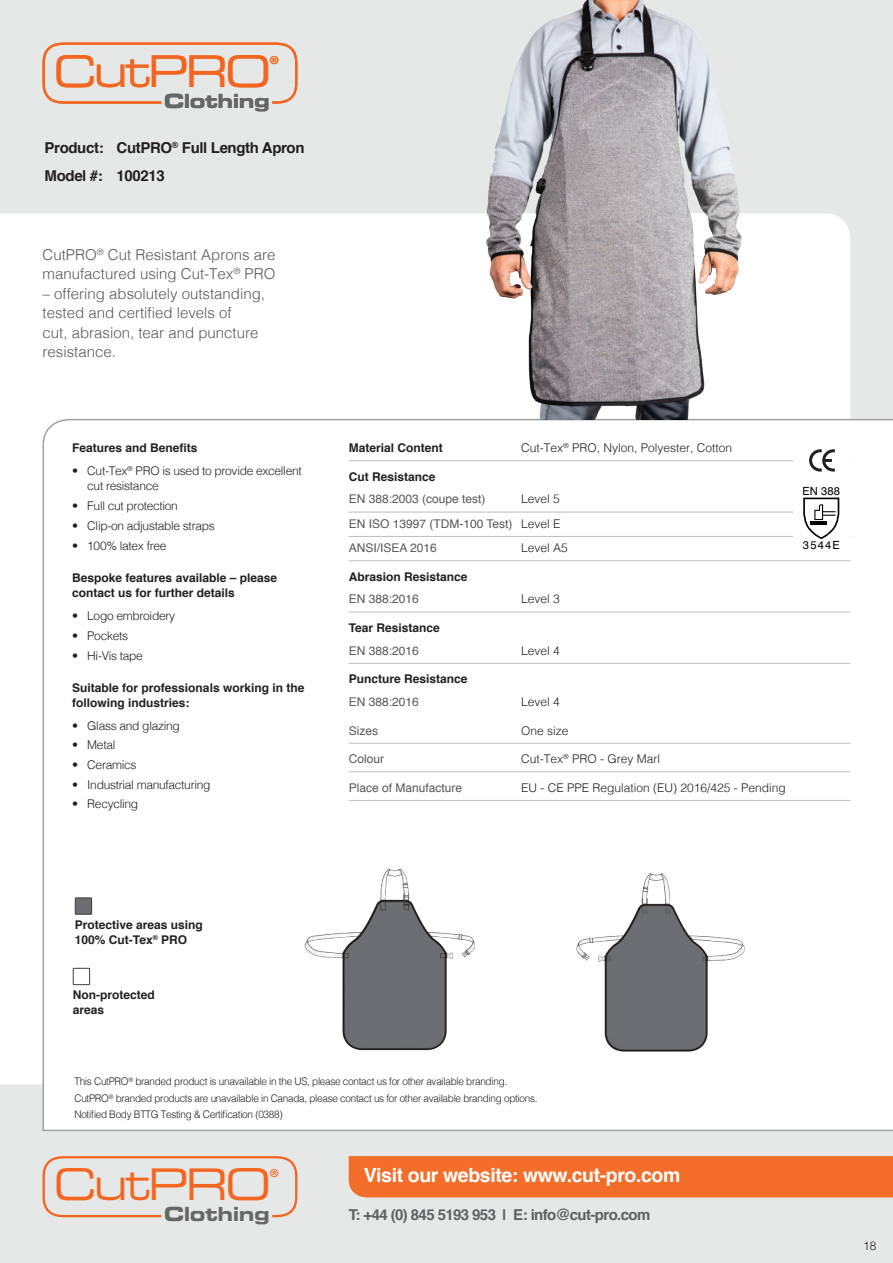
<style>
.page{position:relative;width:893px;height:1263px;background:#e6e8e8}
.page>*{position:absolute;margin:0;border:0;box-sizing:border-box;transform-origin:0 0}
.t1{font:expanded 43.5px "Square 721 BT";letter-spacing:-.06em;color:#f36621}
.t2{font:700 19.5px "Helvetica";letter-spacing:-.02em;color:#fff}
.t3{font:700 expanded 19.35px "Square 721 BT";letter-spacing:-.02em;color:#676767}
.t4{font:300 15px/19.5px "Helvetica";color:#57585a}
.t5{font:700 15px/27.8px "Helvetica";letter-spacing:-.025em;color:#231f20}
.t6{font:700 15px "Helvetica";letter-spacing:-.04em;color:#5d6161}
.t7{font:700 12px/15px "Helvetica";color:#231f20}
.t8{font:300 12px/15px "Helvetica";letter-spacing:-.025em;color:#231f20}
.t9{font:12px/24.3px "Helvetica";color:#57585a;text-align:justify}
.t10{font:300 12px "Helvetica";color:#231f20}
.t11{font:11.25px "Swiss 721 BT";letter-spacing:.095em;color:#000}
.t12{font:300 10.5px "Helvetica";letter-spacing:-.03em;color:#231f20;scale:.95 1}
.s1{font-weight:300;color:#231f20}
</style>
<div class="page">
<svg style="left:43px;top:1156px;width:254px;height:61px"></svg>
<div style="left:349px;top:1156px;width:544px;height:41px;background:#f36e2a"></div>
<div style="left:0;top:213px;width:850px;height:871px;background:#fff"></div>
<div style="left:42px;top:418px;width:851px;height:714px;background:#fff"></div>
<svg style="left:43px;top:43px;width:254px;height:61px"></svg>
<hr style="left:349px;top:461px;width:501px;height:1px;background:#c0bfbf">
<hr style="left:349px;top:512px;width:501px;height:1px;background:#c0bfbf">
<hr style="left:349px;top:536px;width:501px;height:1px;background:#c0bfbf">
<hr style="left:349px;top:560px;width:501px;height:1px;background:#c0bfbf">
<hr style="left:349px;top:612px;width:501px;height:1px;background:#c0bfbf">
<hr style="left:349px;top:663px;width:501px;height:1px;background:#c0bfbf">
<hr style="left:349px;top:743px;width:501px;height:1px;background:#c0bfbf">
<hr style="left:349px;top:771px;width:501px;height:1px;background:#c0bfbf">
<hr style="left:349px;top:800px;width:501px;height:1px;background:#c0bfbf">
<div style="left:793px;top:443px;width:57px;height:117px;background:#fff"></div>
<svg style="left:803px;top:498px;width:36px;height:41px"></svg>
<svg style="left:809px;top:449px;width:26px;height:23px"></svg>
<img style="left:304px;top:866px;width:173px;height:186px">
<img style="left:575px;top:871px;width:171px;height:183px">
<img style="left:389px;top:0;width:433px;height:420px">
<div style="left:75px;top:898px;width:17px;height:16px;background:#6c6d70"></div>
<div style="left:75px;top:897px;width:17px;height:18px;border:1px solid #3e3e3f"></div>
<div style="left:73px;top:968px;width:17px;height:17px;background:#fff"></div>
<div style="left:73px;top:968px;width:17px;height:17px;border:1px solid #3e3e3f"></div>
<h1 class="t1" style="left:53px;top:45px;width:228px">CutPRO<sup>®</sup></h1>
<h3 class="t3" style="left:164px;top:89px;width:108px">Clothing</h3>
<p class="t5" style="left:45px;top:134px;width:261px">Product: CutPRO<sup>®</sup> Full Length Apron<br>Model #: 100213</p>
<p class="t4" style="left:43px;top:243px;width:234px">CutPRO<sup>®</sup> Cut Resistant Aprons are manufactured using Cut-Tex<sup>®</sup> PRO</p>
<p class="t4" style="left:43px;top:282px;width:224px">– offering absolutely outstanding, tested and certified levels of<br>cut, abrasion, tear and puncture resistance.</p>
<p class="t7" style="left:72px;top:441px;width:127px">Features and Benefits</p>
<p class="t8" style="left:87px;top:462px;width:216px;text-indent:-15px">• Cut-Tex<sup>®</sup> PRO is used to provide excellent cut resistance</p>
<p class="t8" style="left:72px;top:497px;width:107px">• Full cut protection</p>
<p class="t8" style="left:72px;top:517px;width:144px">• Clip-on adjustable straps</p>
<p class="t8" style="left:72px;top:537px;width:96px">• 100% latex free</p>
<p class="t7" style="left:72px;top:570px;width:206px">Bespoke features available – please contact us for further details</p>
<p class="t8" style="left:72px;top:607px;width:104px">• Logo embroidery</p>
<p class="t8" style="left:72px;top:627px;width:57px">• Pockets</p>
<p class="t8" style="left:72px;top:647px;width:72px">• Hi-Vis tape</p>
<p class="t7" style="left:72px;top:680px;width:234px">Suitable for professionals working in the following industries:</p>
<p class="t8" style="left:72px;top:717px;width:109px">• Glass and glazing</p>
<p class="t8" style="left:72px;top:737px;width:45px">• Metal</p>
<p class="t8" style="left:72px;top:756px;width:66px">• Ceramics</p>
<p class="t8" style="left:72px;top:776px;width:140px">• Industrial manufacturing</p>
<p class="t8" style="left:72px;top:796px;width:67px">• Recycling</p>
<p class="t7" style="left:349px;top:441px;width:96px">Material Content</p>
<p class="t10" style="left:521px;top:438px;width:213px">Cut-Tex<sup>®</sup> PRO, Nylon, Polyester, Cotton</p>
<p class="t7" style="left:349px;top:469px;width:88px">Cut Resistance</p>
<p class="t9" style="left:349px;top:487px;width:138px">EN 388:2003 (coupe test)</p>
<p class="t9" style="left:349px;top:487px;width:213px;text-indent:173px"><span class="s1">Level 5<br></span>EN ISO 13997 (TDM-100 Test) <span class="s1">Level E </span>ANSI/ISEA 2016</p>
<p class="t8" style="left:521px;top:539px;width:48px">Level A5</p>
<p class="t7" style="left:349px;top:569px;width:120px">Abrasion Resistance</p>
<p class="t9" style="left:349px;top:587px;width:72px">EN 388:2016</p>
<p class="t8" style="left:521px;top:591px;width:40px">Level 3</p>
<p class="t7" style="left:349px;top:620px;width:93px">Tear Resistance</p>
<p class="t9" style="left:349px;top:639px;width:72px">EN 388:2016</p>
<p class="t8" style="left:521px;top:642px;width:40px">Level 4</p>
<p class="t7" style="left:349px;top:672px;width:120px">Puncture Resistance</p>
<p class="t9" style="left:349px;top:690px;width:72px">EN 388:2016</p>
<p class="t8" style="left:521px;top:693px;width:40px">Level 4</p>
<p class="t9" style="left:349px;top:718px;width:31px">Sizes</p>
<p class="t8" style="left:521px;top:722px;width:49px">One size</p>
<p class="t9" style="left:349px;top:747px;width:37px">Colour</p>
<p class="t10" style="left:521px;top:749px;width:140px">Cut-Tex<sup>®</sup> PRO - Grey Marl</p>
<p class="t9" style="left:349px;top:776px;width:115px">Place of Manufacture</p>
<p class="t10" style="left:521px;top:777px;width:266px">EU - CE PPE Regulation (EU) 2016/425 - Pending</p>
<p class="t11" style="left:802px;top:484px;width:39px">EN 388</p>
<p class="t11" style="left:803px;top:538px;width:38px">3544E</p>
<p class="t7" style="left:75px;top:917px;width:130px">Protective areas using<br>100% Cut-Tex<sup>®</sup> PRO</p>
<p class="t7" style="left:73px;top:987px;width:83px">Non-protected areas</p>
<p class="t12" style="left:74px;top:1072px;width:457px">This CutPRO<sup>®</sup> branded product is unavailable in the US, please contact us for other available branding.</p>
<p class="t12" style="left:74px;top:1089px;width:489px">CutPRO<sup>®</sup> branded products are unavailable in Canada, please contact us for other available branding options.</p>
<p class="t12" style="left:74px;top:1106px;width:221px">Notified Body BTTG Testing &amp; Certification (0388)</p>
<h2 class="t2" style="left:364px;top:1159px;width:318px">Visit our website: www.cut-pro.com</h2>
<h1 class="t1" style="left:53px;top:1158px;width:228px">CutPRO<sup>®</sup></h1>
<h3 class="t3" style="left:164px;top:1202px;width:108px">Clothing</h3>
<p class="t6" style="left:349px;top:1203px;width:303px">T: +44 (0) 845 5193 953 | E: info@cut-pro.com</p>
<p class="t8" style="left:863px;top:1238px;width:15px">18</p>
</div>
